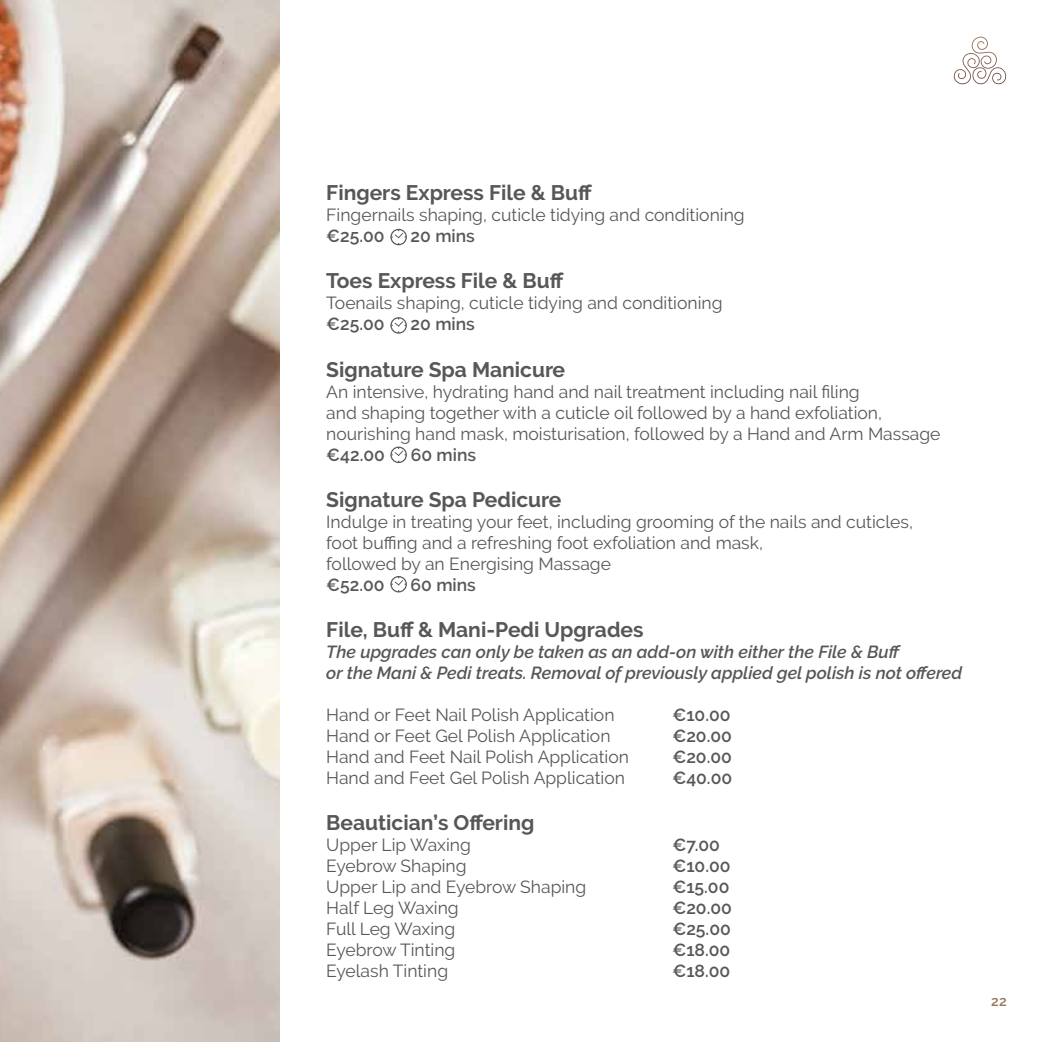
<style>
.page{position:relative;width:1042px;height:1042px;background:#fff}
.page>*{position:absolute;margin:0;border:0;box-sizing:border-box;transform-origin:0 0}
.t1{font:700 21px "Raleway";color:#575756}
.t2{font:17.5px/21px "Raleway";color:#575756}
.t3{font:italic 600 17.5px/21px "Raleway";color:#575756}
.t4{font:600 17.5px "Raleway";color:#575756}
.t5{font:600 14px "Raleway";color:#97785d}
</style>
<div class="page">
<img style="left:0;top:0;width:280px;height:1042px">
<svg style="left:390px;top:229px;width:17px;height:16px"></svg>
<svg style="left:390px;top:317px;width:17px;height:17px"></svg>
<svg style="left:390px;top:446px;width:17px;height:17px"></svg>
<svg style="left:390px;top:576px;width:17px;height:16px"></svg>
<svg style="left:953px;top:37px;width:44px;height:47px"></svg>
<p class="t1" style="left:326px;top:181px;width:267px">Fingers Express File &amp; Buff</p>
<p class="t2" style="left:326px;top:204px;width:420px">Fingernails shaping, cuticle tidying and conditioning</p>
<p class="t4" style="left:326px;top:226px;width:60px">€25.00</p>
<p class="t4" style="left:411px;top:226px;width:66px">20 mins</p>
<p class="t1" style="left:326px;top:269px;width:239px">Toes Express File &amp; Buff</p>
<p class="t2" style="left:326px;top:293px;width:398px">Toenails shaping, cuticle tidying and conditioning</p>
<p class="t4" style="left:326px;top:314px;width:60px">€25.00</p>
<p class="t4" style="left:411px;top:314px;width:66px">20 mins</p>
<p class="t1" style="left:326px;top:357px;width:240px">Signature Spa Manicure</p>
<p class="t2" style="left:326px;top:381px;width:616px">An intensive, hydrating hand and nail treatment including nail filing<br>and shaping together with a cuticle oil followed by a hand exfoliation, nourishing hand mask, moisturisation, followed by a Hand and Arm Massage</p>
<p class="t4" style="left:326px;top:444px;width:60px">€42.00</p>
<p class="t4" style="left:411px;top:444px;width:67px">60 mins</p>
<p class="t1" style="left:326px;top:487px;width:237px">Signature Spa Pedicure</p>
<p class="t2" style="left:326px;top:511px;width:588px">Indulge in treating your feet, including grooming of the nails and cuticles, foot buffing and a refreshing foot exfoliation and mask,<br>followed by an Energising Massage</p>
<p class="t4" style="left:326px;top:575px;width:60px">€52.00</p>
<p class="t4" style="left:411px;top:575px;width:67px">60 mins</p>
<p class="t1" style="left:326px;top:618px;width:319px">File, Buff &amp; Mani-Pedi Upgrades</p>
<p class="t3" style="left:326px;top:641px;width:637px">The upgrades can only be taken as an add-on with either the File &amp; Buff<br>or the Mani &amp; Pedi treats. Removal of previously applied gel polish is not offered</p>
<p class="t2" style="left:326px;top:704px;width:290px">Hand or Feet Nail Polish Application</p>
<p class="t4" style="left:672px;top:705px;width:60px">€10.00</p>
<p class="t2" style="left:326px;top:725px;width:286px">Hand or Feet Gel Polish Application</p>
<p class="t4" style="left:672px;top:726px;width:61px">€20.00</p>
<p class="t2" style="left:326px;top:746px;width:304px">Hand and Feet Nail Polish Application</p>
<p class="t4" style="left:672px;top:747px;width:61px">€20.00</p>
<p class="t2" style="left:326px;top:767px;width:300px">Hand and Feet Gel Polish Application</p>
<p class="t4" style="left:672px;top:768px;width:61px">€40.00</p>
<p class="t1" style="left:326px;top:811px;width:210px">Beautician’s Offering</p>
<p class="t2" style="left:326px;top:834px;width:146px">Upper Lip Waxing</p>
<p class="t4" style="left:672px;top:835px;width:49px">€7.00</p>
<p class="t2" style="left:326px;top:855px;width:142px">Eyebrow Shaping</p>
<p class="t4" style="left:672px;top:856px;width:60px">€10.00</p>
<p class="t2" style="left:326px;top:876px;width:261px">Upper Lip and Eyebrow Shaping</p>
<p class="t4" style="left:672px;top:877px;width:59px">€15.00</p>
<p class="t2" style="left:326px;top:897px;width:134px">Half Leg Waxing</p>
<p class="t4" style="left:672px;top:898px;width:61px">€20.00</p>
<p class="t2" style="left:326px;top:918px;width:130px">Full Leg Waxing</p>
<p class="t4" style="left:672px;top:919px;width:60px">€25.00</p>
<p class="t2" style="left:326px;top:939px;width:131px">Eyebrow Tinting</p>
<p class="t4" style="left:672px;top:940px;width:59px">€18.00</p>
<p class="t2" style="left:326px;top:960px;width:123px">Eyelash Tinting</p>
<p class="t4" style="left:672px;top:961px;width:59px">€18.00</p>
<p class="t5" style="left:991px;top:993px;width:17px">22</p>
</div>
